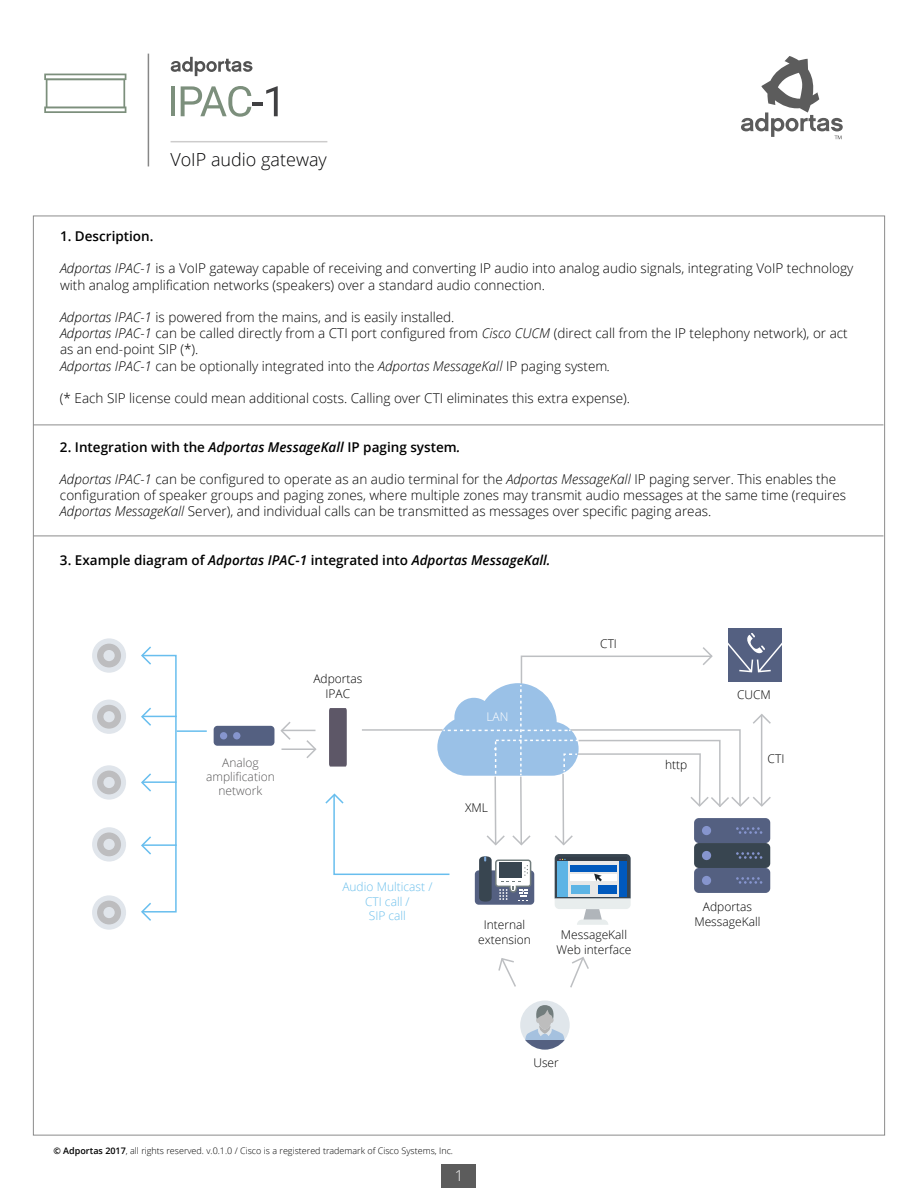
<style>
.page{position:relative;width:918px;height:1188px;background:#fff}
.page>*{position:absolute;margin:0;border:0;box-sizing:border-box;transform-origin:0 0}
.t1{font:300 18px "Open Sans";color:#020203}
.t2{font:300 15px "Open Sans";color:#fff}
.t3{font:300 13.5px/16.2px "Open Sans";color:#000}
.t4{font:600 13.5px "Open Sans";color:#000}
.t5{font:italic 600 13.5px "Open Sans";color:#000}
.t6{font:300 12px/14.4px "Open Sans";color:#000;text-align:center}
.t7{font:300 12px/14.4px "Open Sans";color:#6dc0ec;text-align:center}
.t8{font:300 12px/14.4px "Open Sans";color:#585758;text-align:center}
.t9{font:300 12px "Open Sans";color:#fff}
.t10{font:300 9px "Open Sans";color:#000}
.s1{font-style:italic}
.s2{font-style:normal}
.s3{font-weight:600}
</style>
<div class="page">
<div style="left:442px;top:1164px;width:34px;height:24px;background:#5c5c5c"></div>
<hr style="left:148px;top:54px;width:1px;height:112px;background:#878787">
<hr style="left:171px;top:141px;width:156px;height:1px;background:#cdcccc">
<hr style="left:33px;top:425px;width:851px;height:1px;background:#8c8c8c">
<hr style="left:33px;top:536px;width:851px;height:1px;background:#8c8c8c">
<svg style="left:498px;top:647px;width:215px;height:325px"></svg>
<div style="left:214px;top:726px;width:60px;height:20px;background:#546081;border-radius:4px"></div>
<div style="left:220px;top:732px;width:7px;height:7px;background:#8695ce;border-radius:50%"></div>
<div style="left:233px;top:732px;width:7px;height:7px;background:#8695ce;border-radius:50%"></div>
<div style="left:728px;top:628px;width:54px;height:54px;background:#546081"></div>
<svg style="left:728px;top:633px;width:54px;height:40px"></svg>
<div style="left:520px;top:1001px;width:50px;height:49px;background:#e0e6eb;border-radius:50%"></div>
<svg style="left:525px;top:1005px;width:40px;height:45px"></svg>
<div style="left:142px;top:655px;width:35px;height:258px;border:2px solid #68beee"></div>
<hr style="left:177px;top:730px;width:30px;height:2px;background:#68beee">
<hr style="left:143px;top:716px;width:34px;height:1px;background:#68beee">
<hr style="left:143px;top:844px;width:34px;height:2px;background:#68beee">
<hr style="left:143px;top:781px;width:34px;height:2px;background:#68beee">
<hr style="left:281px;top:730px;width:34px;height:1px;background:#bdbfc2">
<hr style="left:281px;top:748px;width:34px;height:2px;background:#bdbfc2">
<svg style="left:141px;top:901px;width:12px;height:20px"></svg>
<svg style="left:141px;top:835px;width:12px;height:21px"></svg>
<svg style="left:141px;top:772px;width:12px;height:21px"></svg>
<svg style="left:141px;top:706px;width:12px;height:21px"></svg>
<svg style="left:280px;top:722px;width:12px;height:18px"></svg>
<svg style="left:305px;top:740px;width:12px;height:18px"></svg>
<svg style="left:141px;top:646px;width:12px;height:20px"></svg>
<div style="left:92px;top:638px;width:34px;height:35px;background:#e0e5eb;border-radius:50%"></div>
<div style="left:97px;top:644px;width:24px;height:23px;background:#bdbdbf;border-radius:50%"></div>
<div style="left:103px;top:650px;width:12px;height:11px;background:#e0e5eb;border-radius:50%"></div>
<div style="left:92px;top:700px;width:34px;height:34px;background:#e0e5eb;border-radius:50%"></div>
<div style="left:97px;top:705px;width:24px;height:24px;background:#bdbdbf;border-radius:50%"></div>
<div style="left:103px;top:711px;width:12px;height:11px;background:#e0e5eb;border-radius:50%"></div>
<div style="left:92px;top:765px;width:34px;height:35px;background:#e0e5eb;border-radius:50%"></div>
<div style="left:97px;top:771px;width:24px;height:23px;background:#bdbdbf;border-radius:50%"></div>
<div style="left:103px;top:777px;width:12px;height:11px;background:#e0e5eb;border-radius:50%"></div>
<div style="left:92px;top:827px;width:34px;height:35px;background:#e0e5eb;border-radius:50%"></div>
<div style="left:97px;top:832px;width:24px;height:24px;background:#bdbdbf;border-radius:50%"></div>
<div style="left:103px;top:839px;width:12px;height:11px;background:#e0e5eb;border-radius:50%"></div>
<div style="left:92px;top:895px;width:34px;height:35px;background:#e0e5eb;border-radius:50%"></div>
<div style="left:97px;top:901px;width:24px;height:23px;background:#bdbdbf;border-radius:50%"></div>
<div style="left:103px;top:907px;width:12px;height:11px;background:#e0e5eb;border-radius:50%"></div>
<svg style="left:325px;top:683px;width:446px;height:242px"></svg>
<svg style="left:741px;top:56px;width:102px;height:83px"></svg>
<svg style="left:171px;top:57px;width:82px;height:19px"></svg>
<hr style="left:171px;top:86px;width:4px;height:30px;background:#7c8f7c">
<svg style="left:181px;top:86px;width:97px;height:31px"></svg>
<svg style="left:44px;top:74px;width:82px;height:39px"></svg>
<h1 class="t1" style="left:170px;top:148px;width:158px">VoIP audio gateway</h1>
<p class="t4" style="left:60px;top:227px;width:95px">1. Description.</p>
<p class="t3" style="left:60px;top:260px;width:795px"><span class="s1">Adportas IPAC-1</span> is a VoIP gateway capable of receiving and converting IP audio into analog audio signals, integrating VoIP technology with analog amplification networks (speakers) over a standard audio connection.</p>
<p class="t3" style="left:60px;top:309px;width:789px"><span class="s1">Adportas IPAC-1</span> is powered from the mains, and is easily installed.<br><span class="s1">Adportas IPAC-1</span> can be called directly from a CTI port configured from <span class="s1">Cisco CUCM</span> (direct call from the IP telephony network), or act as an end-point SIP (*).<br><span class="s1">Adportas IPAC-1</span> can be optionally integrated into the <span class="s1">Adportas MessageKall</span> IP paging system<span class="s1">.</span></p>
<p class="t3" style="left:60px;top:390px;width:572px">(* Each SIP license could mean additional costs. Calling over CTI eliminates this extra expense).</p>
<p class="t4" style="left:60px;top:437px;width:402px">2. Integration with the <span class="s1">Adportas MessageKall</span> IP paging system<span class="s1">.</span></p>
<p class="t3" style="left:60px;top:471px;width:788px"><span class="s1">Adportas IPAC-1</span> can be configured to operate as an audio terminal for the <span class="s1">Adportas MessageKall</span> IP paging server. This enables the configuration of speaker groups and paging zones, where multiple zones may transmit audio messages at the same time (requires<br><span class="s1">Adportas MessageKall</span> Server), and individual calls can be transmitted as messages over specific paging areas.</p>
<p class="t5" style="left:60px;top:551px;width:492px"><span class="s2">3. Example diagram of</span> Adportas IPAC-1 <span class="s2">integrated into</span> Adportas MessageKall.</p>
<p class="t8" style="left:206px;top:755px;width:70px">Analog amplification network</p>
<p class="t6" style="left:313px;top:672px;width:51px">Adportas<br>IPAC</p>
<p class="t9" style="left:486px;top:708px;width:24px">LAN</p>
<p class="t6" style="left:600px;top:636px;width:18px">CTI</p>
<p class="t7" style="left:342px;top:879px;width:92px">Audio Multicast /<br>CTI call /<br>SIP call</p>
<p class="t6" style="left:465px;top:800px;width:24px">XML</p>
<p class="t6" style="left:478px;top:918px;width:54px">Internal extension</p>
<p class="t6" style="left:557px;top:927px;width:76px">MessageKall<br>Web interface</p>
<p class="t6" style="left:665px;top:757px;width:24px">http</p>
<p class="t6" style="left:737px;top:687px;width:35px">CUCM</p>
<p class="t6" style="left:768px;top:752px;width:18px">CTI</p>
<p class="t6" style="left:694px;top:900px;width:68px">Adportas<br>MessageKall</p>
<p class="t10" style="left:54px;top:1145px;width:401px"><span class="s3">© Adportas 2017</span>, all rights reserved. v.0.1.0 / Cisco is a registered trademark of Cisco Systems, Inc.</p>
<p class="t2" style="left:455px;top:1166px;width:10px">1</p>
<p class="t6" style="left:533px;top:1055px;width:27px">User</p>
</div>
